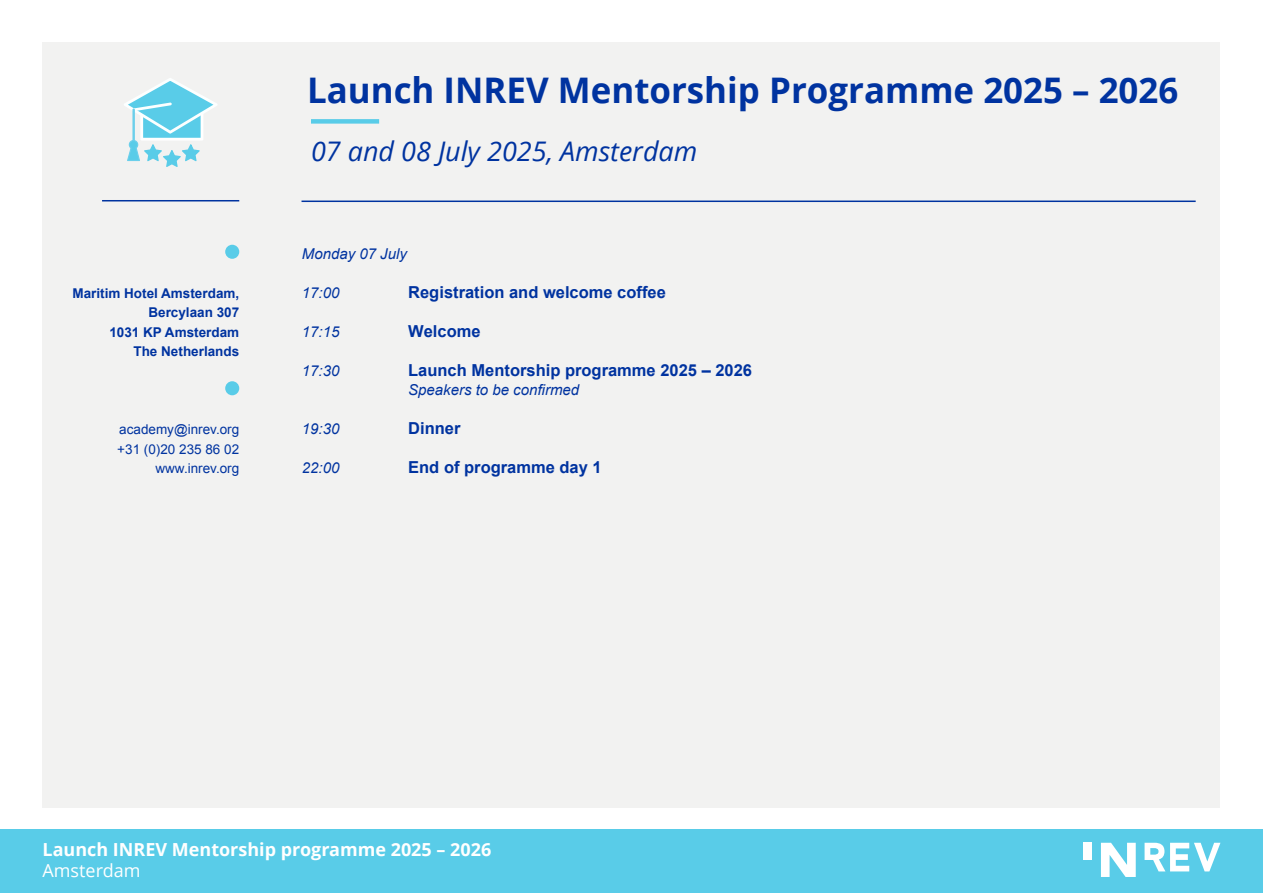
<style>
.page{position:relative;width:1263px;height:893px;background:#fff}
.page>*{position:absolute;margin:0;border:0;box-sizing:border-box;transform-origin:0 0}
.t1{font:700 35.25px "Open Sans";color:#0033a0}
.t2{font:italic 27px "Open Sans";color:#0033a0}
.t3{font:700 18px "Open Sans";color:#fff}
.t4{font:18px "Open Sans";color:#fff}
.t5{font:700 16.5px "Arial";color:#0033a0}
.t6{font:italic 15px "Arial";color:#0033a0}
.t7{font:700 13.5px/19.5px "Arial";color:#0033a0;text-align:right}
.t8{font:13.5px "Arial";color:#0033a0}
</style>
<div class="page">
<div style="left:0;top:829px;width:1263px;height:64px;background:#59cce8"></div>
<div style="left:1083px;top:843px;width:9px;height:17px;background:#fff"></div>
<svg style="left:1101px;top:843px;width:35px;height:34px"></svg>
<svg style="left:1144px;top:843px;width:76px;height:28px"></svg>
<div style="left:43px;top:43px;width:1177px;height:765px;background:#f2f2f1"></div>
<div style="left:311px;top:119px;width:68px;height:5px;background:#59cce8"></div>
<hr style="left:301px;top:201px;width:895px;height:1px;background:#0033a0">
<hr style="left:102px;top:200px;width:137px;height:1px;background:#0033a0">
<div style="left:225px;top:245px;width:14px;height:14px;background:#59cce8;border-radius:50%"></div>
<div style="left:225px;top:381px;width:14px;height:14px;background:#59cce8;border-radius:50%"></div>
<svg style="left:124px;top:78px;width:93px;height:89px"></svg>
<hr style="left:132px;top:109px;width:3px;height:32px;background:#6bcfeb">
<p class="t7" style="left:72px;top:284px;width:168px">Maritim Hotel Amsterdam,<br>Bercylaan 307</p>
<p class="t7" style="left:109px;top:323px;width:131px">1031 KP Amsterdam</p>
<p class="t7" style="left:133px;top:342px;width:107px">The Netherlands</p>
<p class="t8" style="left:119px;top:421px;width:122px">academy@inrev.org</p>
<p class="t8" style="left:117px;top:440px;width:123px">+31 (0)20 235 86 02</p>
<p class="t8" style="left:155px;top:460px;width:85px">www.inrev.org</p>
<p class="t1" style="left:307px;top:65px;width:873px">Launch INREV Mentorship Programme 2025 – 2026</p>
<p class="t2" style="left:311px;top:133px;width:388px">07 and 08 July 2025, Amsterdam</p>
<p class="t6" style="left:302px;top:244px;width:107px">Monday 07 July</p>
<p class="t6" style="left:302px;top:283px;width:39px">17:00</p>
<p class="t6" style="left:302px;top:322px;width:39px">17:15</p>
<p class="t6" style="left:302px;top:361px;width:39px">17:30</p>
<p class="t5" style="left:408px;top:281px;width:259px">Registration and welcome coffee</p>
<p class="t5" style="left:408px;top:320px;width:74px">Welcome</p>
<p class="t5" style="left:408px;top:359px;width:345px">Launch Mentorship programme 2025 – 2026</p>
<p class="t6" style="left:408px;top:380px;width:172px">Speakers to be confirmed</p>
<p class="t5" style="left:408px;top:418px;width:54px">Dinner</p>
<p class="t5" style="left:408px;top:457px;width:195px">End of programme day 1</p>
<p class="t6" style="left:302px;top:419px;width:39px">19:30</p>
<p class="t6" style="left:302px;top:458px;width:39px">22:00</p>
<p class="t3" style="left:43px;top:836px;width:450px">Launch INREV Mentorship programme 2025 – 2026</p>
<p class="t4" style="left:43px;top:858px;width:99px">Amsterdam</p>
</div>
